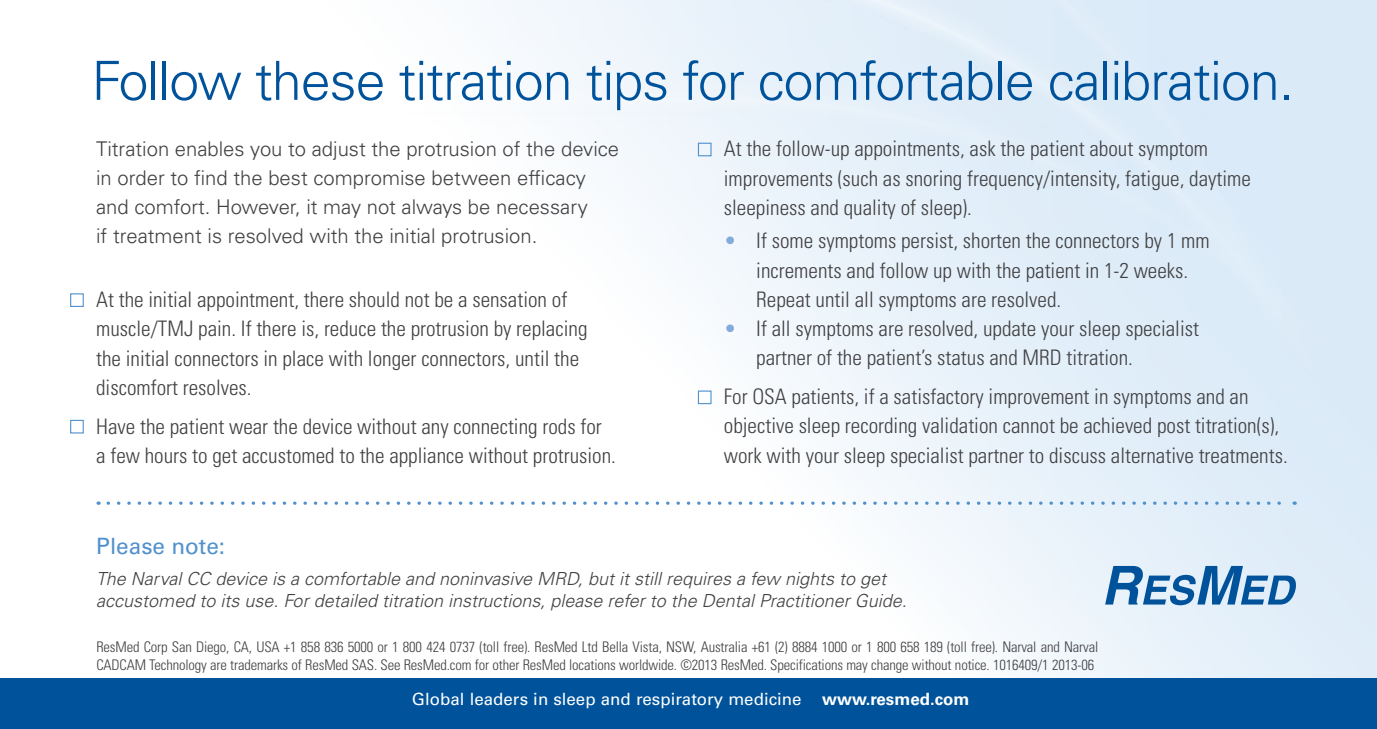
<style>
.page{position:relative;width:1377px;height:729px;background:#fff}
.page>*{position:absolute;margin:0;border:0;box-sizing:border-box;transform-origin:0 0}
.t1{font:300 54px "Univers LT Std";letter-spacing:-.02em;color:#00539b}
.t2{font:22.5px "Univers LT Std";color:#5091cd}
.t3{font:300 condensed 21.38px/29.2px "Univers LT Std";color:#414042}
.t4{font:300 20.25px/29.2px "Univers LT Std";color:#414042}
.t5{font:italic 300 18px/21.6px "Univers LT Std";color:#414042}
.t6{font:16.88px "Univers LT Std";color:#fff}
.t7{font:300 condensed 14.62px/18px "Univers LT Std";letter-spacing:-.01em;color:#414042}
.s1{color:#83abda}
.s2{font-weight:700}
</style>
<div class="page">
<img style="left:407px;top:0;width:970px;height:679px">
<div style="left:0;top:679px;width:1377px;height:50px;background:#00539b"></div>
<svg style="left:108px;top:501px;width:1187px;height:4px"></svg>
<svg style="left:1105px;top:566px;width:192px;height:39px"></svg>
<div style="left:70px;top:293px;width:14px;height:14px;border:1px solid #5091cd"></div>
<div style="left:698px;top:143px;width:14px;height:13px;border:1px solid #5091cd"></div>
<div style="left:70px;top:420px;width:14px;height:14px;border:1px solid #5091cd"></div>
<div style="left:698px;top:391px;width:14px;height:13px;border:1px solid #5091cd"></div>
<h1 class="t1" style="left:92px;top:48px;width:1204px">Follow these titration tips for comfortable calibration.</h1>
<p class="t4" style="left:96px;top:134px;width:525px">Titration enables you to adjust the protrusion of the device in order to find the best compromise between efficacy and comfort. However, it may not always be necessary<br>if treatment is resolved with the initial protrusion.</p>
<p class="t3" style="left:724px;top:134px;width:529px">At the follow-up appointments, ask the patient about symptom improvements (such as snoring frequency/intensity, fatigue, daytime sleepiness and quality of sleep).</p>
<p class="t3" style="left:756px;top:226px;width:455px;text-indent:-32px"><span class="s1">•</span> If some symptoms persist, shorten the connectors by 1 mm increments and follow up with the patient in 1-2 weeks.<br>Repeat until all symptoms are resolved.</p>
<p class="t3" style="left:756px;top:314px;width:444px;text-indent:-32px"><span class="s1">•</span> If all symptoms are resolved, update your sleep specialist partner of the patient’s status and MRD titration.</p>
<p class="t3" style="left:724px;top:382px;width:565px">For OSA patients, if a satisfactory improvement in symptoms and an objective sleep recording validation cannot be achieved post titration(s), work with your sleep specialist partner to discuss alternative treatments.</p>
<p class="t3" style="left:96px;top:285px;width:493px">At the initial appointment, there should not be a sensation of muscle/TMJ pain. If there is, reduce the protrusion by replacing the initial connectors in place with longer connectors, until the discomfort resolves.</p>
<p class="t3" style="left:96px;top:411px;width:521px">Have the patient wear the device without any connecting rods for a few hours to get accustomed to the appliance without protrusion.</p>
<p class="t2" style="left:96px;top:533px;width:130px">Please note:</p>
<p class="t5" style="left:96px;top:568px;width:812px">The Narval CC device is a comfortable and noninvasive MRD, but it still requires a few nights to get accustomed to its use. For detailed titration instructions, please refer to the Dental Practitioner Guide.</p>
<p class="t7" style="left:96px;top:638px;width:1003px">ResMed Corp San Diego, CA, USA +1 858 836 5000 or 1 800 424 0737 (toll free). ResMed Ltd Bella Vista, NSW, Australia +61 (2) 8884 1000 or 1 800 658 189 (toll free). Narval and Narval<br>CADCAM Technology are trademarks of ResMed SAS. See ResMed.com for other ResMed locations worldwide. ©2013 ResMed. Specifications may change without notice. 1016409/1 2013-06</p>
<p class="t6" style="left:412px;top:690px;width:559px">Global leaders in sleep and respiratory medicine <span class="s2">www.resmed.com</span></p>
</div>
